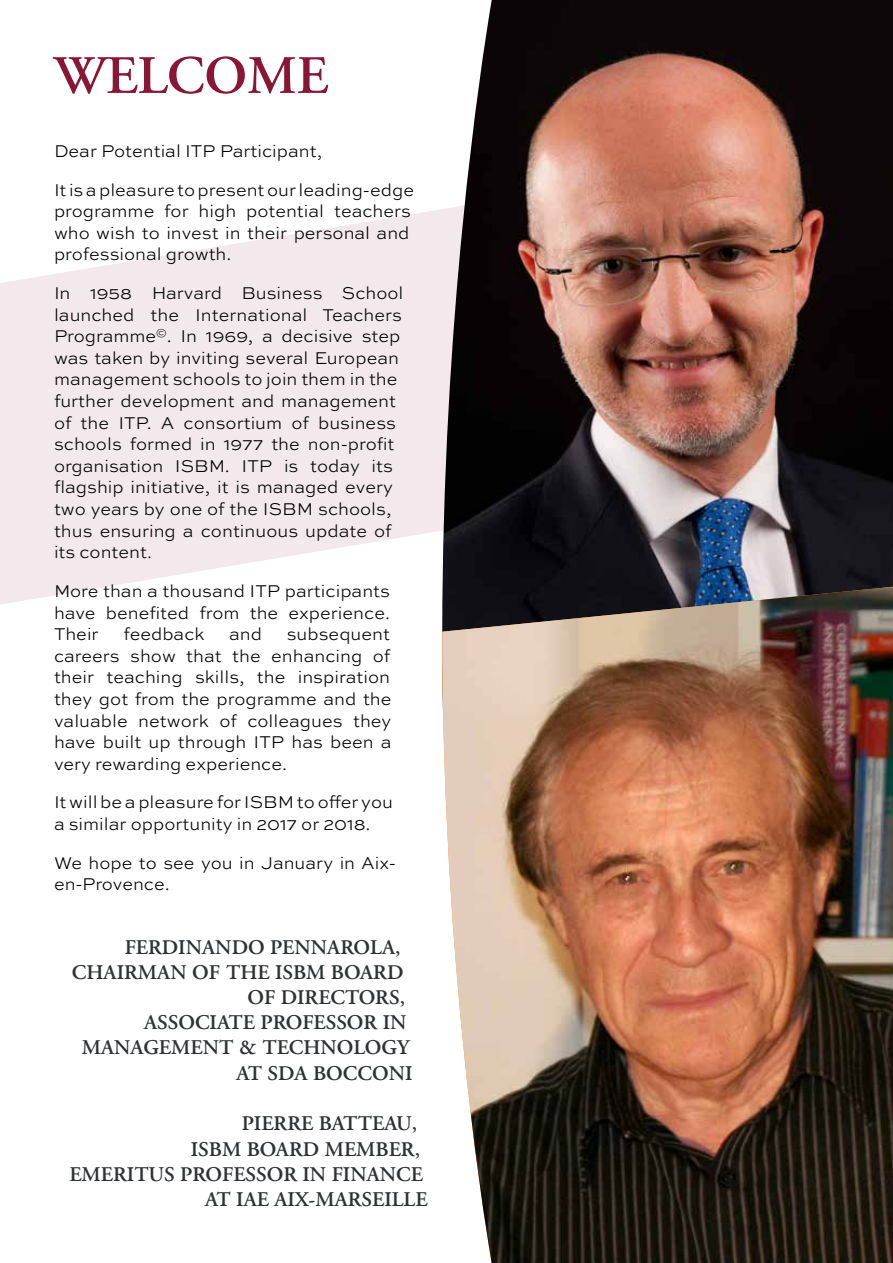
<style>
.page{position:relative;width:893px;height:1263px;background:#fff}
.page>*{position:absolute;margin:0;border:0;box-sizing:border-box;transform-origin:0 0}
.t1{font:600 54px "Adobe Garamond LT";color:#891635}
.t2{font:600 21px "Adobe Garamond LT";color:#2f3235}
.t3{font:300 18px/21.6px "Sweet Sans Pro";color:#000}
</style>
<div class="page">
<svg style="left:0;top:209px;width:442px;height:396px;fill:#f3e8eb"></svg>
<img style="left:442px;top:0;width:451px;height:585px">
<img style="left:442px;top:587px;width:451px;height:676px">
<h1 class="t1" style="left:54px;top:46px;width:276px">WELCOME</h1>
<p class="t3" style="left:54px;top:131px;width:362px;line-height:38.5px">Dear Potential ITP Participant,<br>It is a pleasure to present our leading-edge</p>
<p class="t3" style="left:54px;top:200px;width:359px;text-align:justify">programme for high potential teachers who wish to invest in their personal and professional growth.</p>
<p class="t3" style="left:54px;top:282px;width:351px">In 1958 Harvard Business School launched the International Teachers Programme<sup>©</sup>. In 1969, a decisive step was taken by inviting several European management schools to join them in the further development and management of the ITP. A consortium of business schools formed in 1977 the non-profit organisation ISBM. ITP is today its flagship initiative, it is managed every two years by one of the ISBM schools, thus ensuring a continuous update of its content.</p>
<p class="t3" style="left:54px;top:579px;width:338px;text-align:justify">More than a thousand ITP participants have benefited from the experience.<br>Their</p>
<p class="t3" style="left:123px;top:623px;width:83px">feedback</p>
<p class="t3" style="left:229px;top:623px;width:34px">and</p>
<p class="t3" style="left:54px;top:623px;width:339px;text-align:justify;text-indent:233px">subsequent careers show that the enhancing of their teaching skills, the inspiration they got from the programme and the valuable network of colleagues they have built up through ITP has been a very rewarding experience.</p>
<p class="t3" style="left:54px;top:791px;width:341px">It will be a pleasure for ISBM to offer you a similar opportunity in 2017 or 2018.</p>
<p class="t3" style="left:54px;top:851px;width:343px">We hope to see you in January in Aix&shy;en-Provence.</p>
<p class="t2" style="left:125px;top:935px;width:277px">FERDINANDO PENNAROLA,</p>
<p class="t2" style="left:72px;top:961px;width:333px">CHAIRMAN OF THE ISBM BOARD</p>
<p class="t2" style="left:247px;top:986px;width:159px">OF DIRECTORS,</p>
<p class="t2" style="left:144px;top:1011px;width:264px">ASSOCIATE PROFESSOR IN</p>
<p class="t2" style="left:82px;top:1036px;width:329px">MANAGEMENT &amp; TECHNOLOGY</p>
<p class="t2" style="left:236px;top:1061px;width:46px">AT SDA</p>
<p class="t2" style="left:313px;top:1061px;width:30px">BOCCON</p>
<p class="t2" style="left:405px;top:1061px;width:9px">I</p>
<p class="t2" style="left:242px;top:1112px;width:177px">PIERRE BATTEAU,</p>
<p class="t2" style="left:191px;top:1137px;width:231px">ISBM BOARD MEMBER,</p>
<p class="t2" style="left:69px;top:1162px;width:355px">EMERITUS PROFESSOR IN FINANCE</p>
<p class="t2" style="left:205px;top:1188px;width:224px">AT IAE AIX-MARSEILLE</p>
</div>
